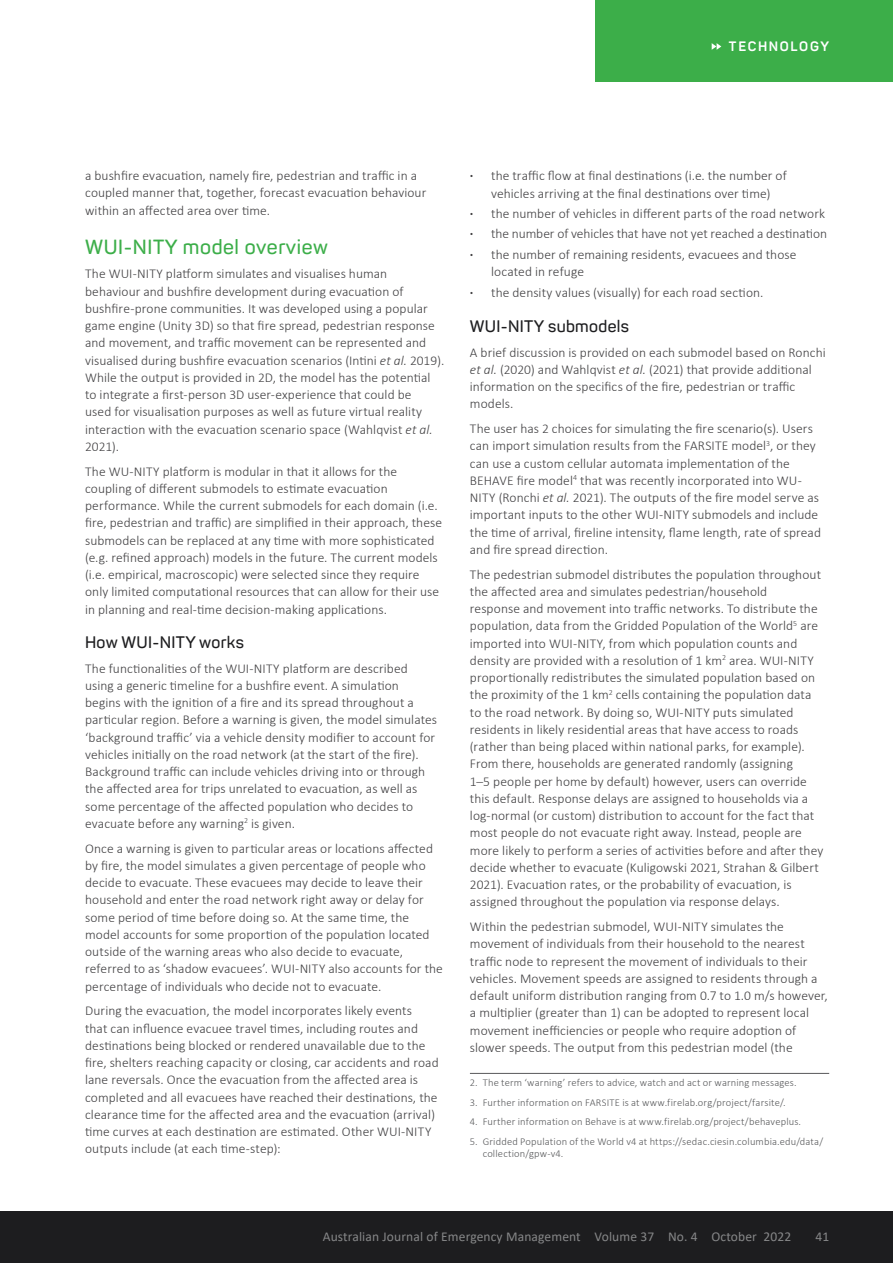
<style>
.page{position:relative;width:893px;height:1263px;background:#fff}
.page>*{position:absolute;margin:0;border:0;box-sizing:border-box;transform-origin:0 0}
.t1{font:600 20.25px "Panton";letter-spacing:.03em;color:#3cae49}
.t2{font:600 16.5px "Panton";letter-spacing:.02em;color:#1d1d1f}
.t3{font:300 13.5px/17.2px "Calibri";letter-spacing:.005em;color:#414042}
.t4{font:13.5px "Calibri";letter-spacing:.01em;color:#868788}
.t5{font:700 13.5px "Panton";letter-spacing:.115em;color:#fff}
.t6{font:300 10.5px/12px "Calibri";letter-spacing:.015em;color:#58595b}
.s1{font-style:italic}
.s2{font-weight:700}
</style>
<div class="page">
<div style="left:0;top:1212px;width:893px;height:51px;background:#1d1d1f"></div>
<hr style="left:470px;top:1073px;width:359px;height:1px;background:#58595b">
<div style="left:595px;top:0;width:298px;height:81px;background:#3cae49"></div>
<svg style="left:712px;top:43px;width:9px;height:7px"></svg>
<p class="t5" style="left:729px;top:38px;width:102px">TECHNOLOGY</p>
<p class="t5" style="left:772px;top:38px;width:59px">REPORT</p>
<p class="t3" style="left:85px;top:167px;width:343px">a bushfire evacuation, namely fire, pedestrian and traffic in a coupled manner that, together, forecast evacuation behaviour within an affected area over time.</p>
<h1 class="t1" style="left:85px;top:234px;width:244px">WUI-NITY model overview</h1>
<p class="t3" style="left:85px;top:265px;width:361px">The WUI-NITY platform simulates and visualises human behaviour and bushfire development during evacuation of bushfire-prone communities. It was developed using a popular game engine (Unity 3D) so that fire spread, pedestrian response and movement, and traffic movement can be represented and visualised during bushfire evacuation scenarios (Intini <span class="s1">et al.</span> 2019).<br>While the output is provided in 2D, the model has the potential to integrate a first-person 3D user-experience that could be<br>used for visualisation purposes as well as future virtual reality interaction with the evacuation scenario space (Wahlqvist <span class="s1">et al.<br></span>2021).</p>
<p class="t3" style="left:85px;top:462px;width:359px">The WU-NITY platform is modular in that it allows for the coupling of different submodels to estimate evacuation performance. While the current submodels for each domain (i.e. fire, pedestrian and traffic) are simplified in their approach, these submodels can be replaced at any time with more sophisticated (e.g. refined approach) models in the future. The current models (i.e. empirical, macroscopic) were selected since they require only limited computational resources that can allow for their use in planning and real-time decision-making applications.</p>
<p class="t2" style="left:85px;top:632px;width:160px">How WUI-NITY works</p>
<p class="t3" style="left:85px;top:659px;width:353px">The functionalities of the WUI-NITY platform are described using a generic timeline for a bushfire event. A simulation begins with the ignition of a fire and its spread throughout a particular region. Before a warning is given, the model simulates ‘background traffic’ via a vehicle density modifier to account for vehicles initially on the road network (at the start of the fire).<br>Background traffic can include vehicles driving into or through the affected area for trips unrelated to evacuation, as well as some percentage of the affected population who decides to evacuate before any warning<sup>2</sup> is given.</p>
<p class="t3" style="left:85px;top:839px;width:359px">Once a warning is given to particular areas or locations affected by fire, the model simulates a given percentage of people who decide to evacuate. These evacuees may decide to leave their household and enter the road network right away or delay for some period of time before doing so. At the same time, the model accounts for some proportion of the population located outside of the warning areas who also decide to evacuate, referred to as ‘shadow evacuees’. WUI-NITY also accounts for the percentage of individuals who decide not to evacuate.</p>
<p class="t3" style="left:85px;top:1002px;width:355px">During the evacuation, the model incorporates likely events<br>that can influence evacuee travel times, including routes and destinations being blocked or rendered unavailable due to the fire, shelters reaching capacity or closing, car accidents and road lane reversals. Once the evacuation from the affected area is completed and all evacuees have reached their destinations, the clearance time for the affected area and the evacuation (arrival) time curves at each destination are estimated. Other WUI-NITY outputs include (at each time-step):</p>
<p class="t3" style="left:470px;top:167px;width:318px;text-align:center"><span class="s2">·</span> the traffic flow at final destinations (i.e. the number of vehicles arriving at the final destinations over time)</p>
<p class="t3" style="left:470px;top:203px;width:359px;line-height:20.4px"><span class="s2">·</span> the number of vehicles in different parts of the road network <span class="s2">·</span> the number of vehicles that have not yet reached a destination <span class="s2">·</span> the number of remaining residents, evacuees and those</p>
<p class="t3" style="left:470px;top:261px;width:295px;line-height:20.4px;text-indent:21px">located in refuge<br><span class="s2">·</span> the density values (visually) for each road section.</p>
<p class="t2" style="left:470px;top:316px;width:161px">WUI-NITY submodels</p>
<p class="t3" style="left:470px;top:343px;width:357px">A brief discussion is provided on each submodel based on Ronchi <span class="s1">et al.</span> (2020) and Wahlqvist <span class="s1">et al.</span> (2021) that provide additional information on the specifics of the fire, pedestrian or traffic models.</p>
<p class="t3" style="left:470px;top:420px;width:353px">The user has 2 choices for simulating the fire scenario(s). Users can import simulation results from the FARSITE model<sup>3</sup>, or they can use a custom cellular automata implementation of the BEHAVE fire model<sup>4</sup> that was recently incorporated into WU-NITY (Ronchi <span class="s1">et al.</span> 2021). The outputs of the fire model serve as important inputs to the other WUI-NITY submodels and include the time of arrival, fireline intensity, flame length, rate of spread and fire spread direction.</p>
<p class="t3" style="left:470px;top:565px;width:355px">The pedestrian submodel distributes the population throughout the affected area and simulates pedestrian/household<br>response and movement into traffic networks. To distribute the population, data from the Gridded Population of the World<sup>5</sup> are imported into WUI-NITY, from which population counts and density are provided with a resolution of 1 km<sup>2</sup> area. WUI-NITY proportionally redistributes the simulated population based on the proximity of the 1 km<sup>2</sup> cells containing the population data to the road network. By doing so, WUI-NITY puts simulated residents in likely residential areas that have access to roads (rather than being placed within national parks, for example).<br>From there, households are generated randomly (assigning<br>1–5 people per home by default) however, users can override this default. Response delays are assigned to households via a log-normal (or custom) distribution to account for the fact that most people do not evacuate right away. Instead, people are more likely to perform a series of activities before and after they decide whether to evacuate (Kuligowski 2021, Strahan &amp; Gilbert 2021). Evacuation rates, or the probability of evacuation, is assigned throughout the population via response delays.</p>
<p class="t3" style="left:470px;top:918px;width:359px">Within the pedestrian submodel, WUI-NITY simulates the movement of individuals from their household to the nearest traffic node to represent the movement of individuals to their vehicles. Movement speeds are assigned to residents through a default uniform distribution ranging from 0.7 to 1.0 m/s however, a multiplier (greater than 1) can be adopted to represent local movement inefficiencies or people who require adoption of slower speeds. The output from this pedestrian model (the</p>
<p class="t6" style="left:470px;top:1077px;width:328px">2. The term ‘warning’ refers to advice, watch and act or warning messages.</p>
<p class="t6" style="left:470px;top:1096px;width:317px">3. Further information on FARSITE is at www.firelab.org/project/farsite/.</p>
<p class="t6" style="left:470px;top:1116px;width:333px">4. Further information on Behave is at www.firelab.org/project/behaveplus.</p>
<p class="t6" style="left:483px;top:1135px;width:342px;text-indent:-13px">5. Gridded Population of the World v4 at https://sedac.ciesin.columbia.edu/data/ collection/gpw-v4.</p>
<p class="t4" style="left:323px;top:1227px;width:470px">Australian Journal of Emergency Management Volume 37 No. 4 October 2022</p>
<p class="t4" style="left:815px;top:1227px;width:15px">41</p>
</div>
